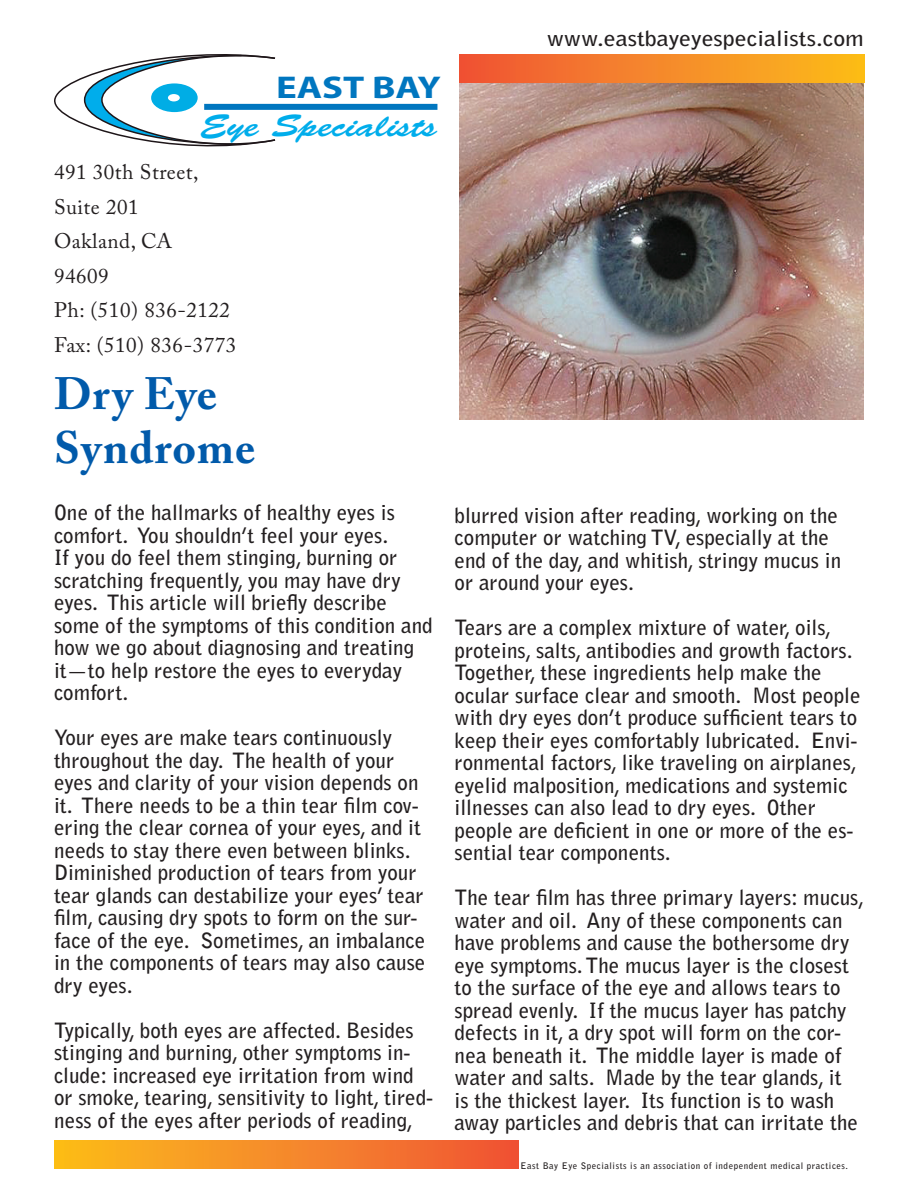
<style>
.page{position:relative;width:918px;height:1188px;background:#fff}
.page>*{position:absolute;margin:0;border:0;box-sizing:border-box;transform-origin:0 0}
.t1{font:700 45px/54px "Adobe Caslon Pro";letter-spacing:.025em;color:#015aaa}
.t2{font:31.5px "Brush Script Std";color:#00adeb;scale:1.23 1}
.t3{font:700 31.5px "Myriad Pro";color:#0076bf;scale:1.23 1}
.t4{font:700 21px/22.5px "Bell Gothic Std";color:#231f20}
.t5{font:21px/34.5px "Adobe Caslon Pro";letter-spacing:.025em;color:#231f20}
.t6{font:700 21px "Bell Gothic Std";color:#231f20;scale:1.14 1}
.t7{font:700 9px "Bell Gothic Std";letter-spacing:.06em;color:#231f20}
</style>
<div class="page">
<div style="left:54px;top:1140px;width:465px;height:28px;background:linear-gradient(to right,#fcbe1b,#ef5337)"></div>
<div style="left:459px;top:54px;width:405px;height:28px;background:linear-gradient(to right,#ef5337,#fcbd1b)"></div>
<img style="left:460px;top:84px;width:404px;height:336px">
<svg style="left:54px;top:54px;width:223px;height:93px"></svg>
<div style="left:151px;top:83px;width:47px;height:29px;background:#00ade5;border-radius:50%"></div>
<div style="left:168px;top:94px;width:12px;height:7px;background:#fff;border-radius:50%"></div>
<div style="left:204px;top:104px;width:233px;height:6px;background:#0076bf"></div>
<h2 class="t3" style="left:276px;top:75px;width:135px">EAST BAY</h2>
<h2 class="t2" style="left:200px;top:106px;width:194px">Eye Specialists</h2>
<p class="t5" style="left:54px;top:157px;width:184px">491 30th Street,<br>Suite 201<br>Oakland, CA<br>94609<br>Ph: (510) 836-2122<br>Fax: (510) 836-3773</p>
<h1 class="t1" style="left:54px;top:373px;width:203px">Dry Eye<br>Syndrome</h1>
<p class="t4" style="left:54px;top:503px;width:380px">One of the hallmarks of healthy eyes is comfort. You shouldn’t feel your eyes.<br>If you do feel them stinging, burning or scratching frequently, you may have dry eyes. This article will briefly describe some of the symptoms of this condition and how we go about diagnosing and treating it—to help restore the eyes to everyday comfort.</p>
<p class="t4" style="left:54px;top:728px;width:373px">Your eyes are make tears continuously throughout the day. The health of your eyes and clarity of your vision depends on it. There needs to be a thin tear film cov&shy;ering the clear cornea of your eyes, and it needs to stay there even between blinks.<br>Diminished production of tears from your tear glands can destabilize your eyes’ tear film, causing dry spots to form on the sur&shy;face of the eye. Sometimes, an imbalance in the components of tears may also cause dry eyes.</p>
<p class="t4" style="left:54px;top:1020px;width:381px">Typically, both eyes are affected. Besides stinging and burning, other symptoms in&shy;clude: increased eye irritation from wind or smoke, tearing, sensitivity to light, tired&shy;ness of the eyes after periods of reading,</p>
<p class="t6" style="left:547px;top:29px;width:280px">www.eastbayeyespecialists.com</p>
<p class="t4" style="left:455px;top:505px;width:388px">blurred vision after reading, working on the computer or watching TV, especially at the end of the day, and whitish, stringy mucus in or around your eyes.</p>
<p class="t4" style="left:455px;top:617px;width:407px">Tears are a complex mixture of water, oils, proteins, salts, antibodies and growth factors.<br>Together, these ingredients help make the ocular surface clear and smooth. Most people with dry eyes don’t produce sufficient tears to keep their eyes comfortably lubricated. Envi&shy;ronmental factors, like traveling on airplanes, eyelid malposition, medications and systemic illnesses can also lead to dry eyes. Other people are deficient in one or more of the es&shy;sential tear components.</p>
<p class="t4" style="left:455px;top:887px;width:411px">The tear film has three primary layers: mucus, water and oil. Any of these components can have problems and cause the bothersome dry eye symptoms. The mucus layer is the closest to the surface of the eye and allows tears to spread evenly. If the mucus layer has patchy defects in it, a dry spot will form on the cor&shy;nea beneath it. The middle layer is made of water and salts. Made by the tear glands, it<br>is the thickest layer. Its function is to wash away particles and debris that can irritate the</p>
<p class="t7" style="left:520px;top:1162px;width:329px">East Bay Eye Specialists is an association of independent medical practices.</p>
</div>
